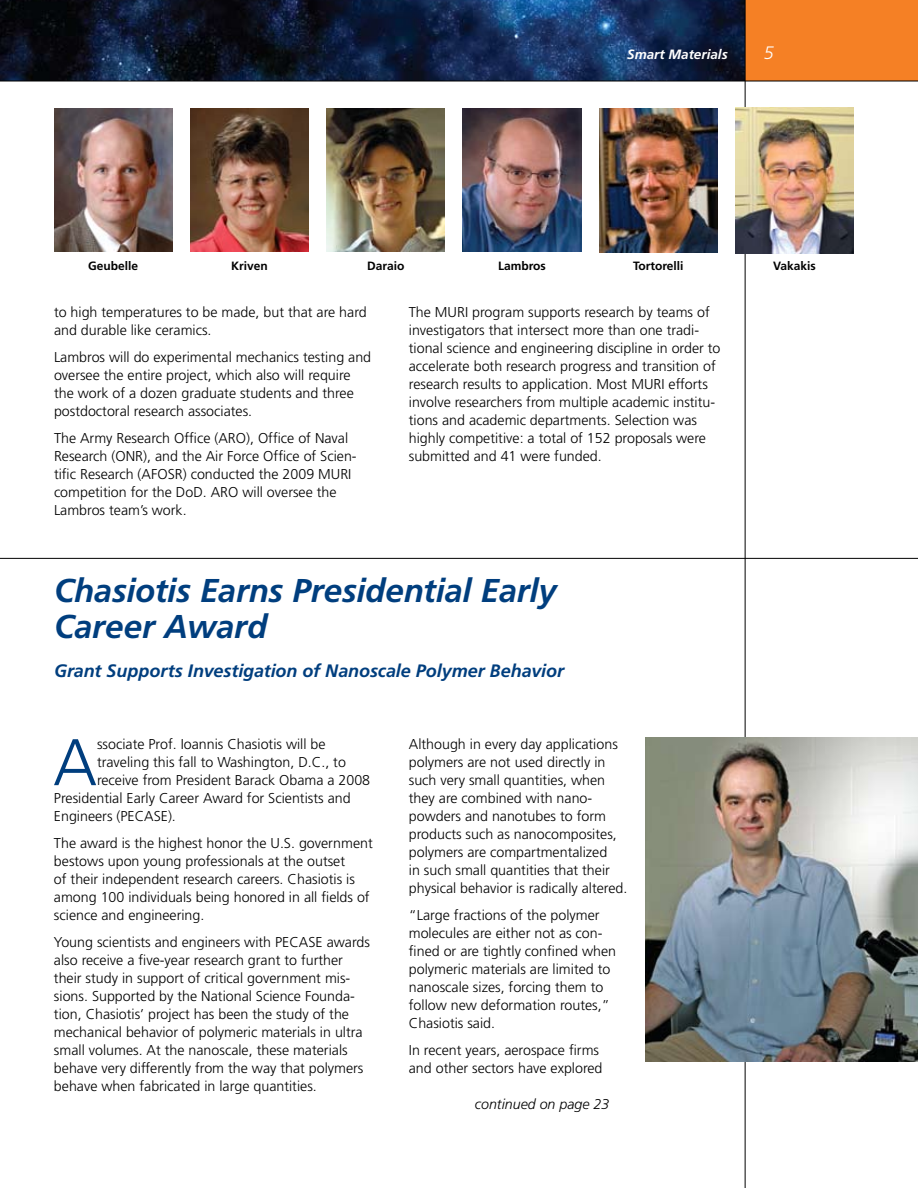
<style>
.page{position:relative;width:918px;height:1188px;background:#fff}
.page>*{position:absolute;margin:0;border:0;box-sizing:border-box;transform-origin:0 0}
.t1{font:300 65.85px "Frutiger";color:#003e7e}
.t2{font:italic 700 33px/36px "Frutiger";letter-spacing:-.005em;color:#003e7e}
.t3{font:italic 700 18px "Frutiger";letter-spacing:-.005em;color:#003e7e}
.t4{font:italic 300 18px "Frutiger";color:#fff}
.t5{font:300 14.25px/18px "Frutiger";color:#000}
.t6{font:italic 300 14.25px "Frutiger";color:#000}
.t7{font:italic 700 13.5px "Frutiger";color:#fff}
.t8{font:700 12px "Frutiger";color:#000}
</style>
<div class="page">
<img style="left:54px;top:108px;width:118px;height:144px">
<img style="left:190px;top:108px;width:119px;height:144px">
<img style="left:327px;top:108px;width:118px;height:144px">
<img style="left:463px;top:108px;width:118px;height:144px">
<img style="left:599px;top:108px;width:118px;height:144px">
<hr style="left:0;top:558px;width:918px;height:1px;background:#000">
<img style="left:0;top:0;width:745px;height:81px">
<div style="left:746px;top:0;width:172px;height:81px;background:#f58025"></div>
<hr style="left:745px;top:0;width:1px;height:1188px;background:#000">
<hr style="left:0;top:81px;width:918px;height:1px;background:#000">
<img style="left:735px;top:108px;width:119px;height:145px">
<img style="left:645px;top:738px;width:273px;height:324px">
<p class="t7" style="left:627px;top:46px;width:102px">Smart Materials</p>
<p class="t4" style="left:764px;top:43px;width:12px">5</p>
<p class="t8" style="left:88px;top:259px;width:52px">Geubelle</p>
<p class="t8" style="left:231px;top:259px;width:38px">Kriven</p>
<p class="t8" style="left:367px;top:259px;width:39px">Daraio</p>
<p class="t8" style="left:498px;top:259px;width:49px">Lambros</p>
<p class="t8" style="left:633px;top:259px;width:52px">Tortorelli</p>
<p class="t8" style="left:773px;top:259px;width:44px">Vakakis</p>
<p class="t5" style="left:54px;top:303px;width:314px">to high temperatures to be made, but that are hard and durable like ceramics.</p>
<p class="t5" style="left:54px;top:348px;width:319px">Lambros will do experimental mechanics testing and oversee the entire project, which also will require the work of a dozen graduate students and three postdoctoral research associates.</p>
<p class="t5" style="left:54px;top:429px;width:304px">The Army Research Office (ARO), Office of Naval Research (ONR), and the Air Force Office of Scien&shy;tific Research (AFOSR) conducted the 2009 MURI competition for the DoD. ARO will oversee the Lambros team’s work.</p>
<p class="t5" style="left:409px;top:303px;width:313px">The MURI program supports research by teams of investigators that intersect more than one tradi&shy;tional science and engineering discipline in order to accelerate both research progress and transition of research results to application. Most MURI efforts involve researchers from multiple academic institu&shy;tions and academic departments. Selection was highly competitive: a total of 152 proposals were submitted and 41 were funded.</p>
<h2 class="t2" style="left:54px;top:572px;width:504px">Chasiotis Earns Presidential Early<br>Career Award</h2>
<p class="t3" style="left:54px;top:660px;width:512px">Grant Supports Investigation of Nanoscale Polymer Behavior</p>
<h1 class="t1" style="left:53px;top:725px;width:45px">A</h1>
<p class="t5" style="left:97px;top:735px;width:230px">ssociate Prof. Ioannis Chasiotis will be</p>
<p class="t5" style="left:97px;top:753px;width:250px">traveling this fall to Washington, D.C., to</p>
<p class="t5" style="left:97px;top:771px;width:275px">receive from President Barack Obama a 2008</p>
<p class="t5" style="left:54px;top:789px;width:298px">Presidential Early Career Award for Scientists and</p>
<p class="t5" style="left:54px;top:807px;width:123px">Engineers (PECASE).</p>
<p class="t5" style="left:54px;top:834px;width:320px">The award is the highest honor the U.S. government bestows upon young professionals at the outset<br>of their independent research careers. Chasiotis is among 100 individuals being honored in all fields of science and engineering.</p>
<p class="t5" style="left:54px;top:933px;width:317px">Young scientists and engineers with PECASE awards also receive a five-year research grant to further their study in support of critical government mis&shy;sions. Supported by the National Science Founda&shy;tion, Chasiotis’ project has been the study of the mechanical behavior of polymeric materials in ultra small volumes. At the nanoscale, these materials behave very differently from the way that polymers behave when fabricated in large quantities.</p>
<p class="t5" style="left:409px;top:735px;width:220px">Although in every day applications polymers are not used directly in such very small quantities, when they are combined with nano&shy;powders and nanotubes to form products such as nanocomposites, polymers are compartmentalized<br>in such small quantities that their physical behavior is radically altered.</p>
<p class="t5" style="left:409px;top:906px;width:209px">“Large fractions of the polymer molecules are either not as con&shy;fined or are tightly confined when polymeric materials are limited to nanoscale sizes, forcing them to follow new deformation routes,”<br>Chasiotis said.</p>
<p class="t5" style="left:409px;top:1041px;width:195px">In recent years, aerospace firms and other sectors have explored</p>
<p class="t6" style="left:475px;top:1096px;width:136px">continued on page 23</p>
</div>
